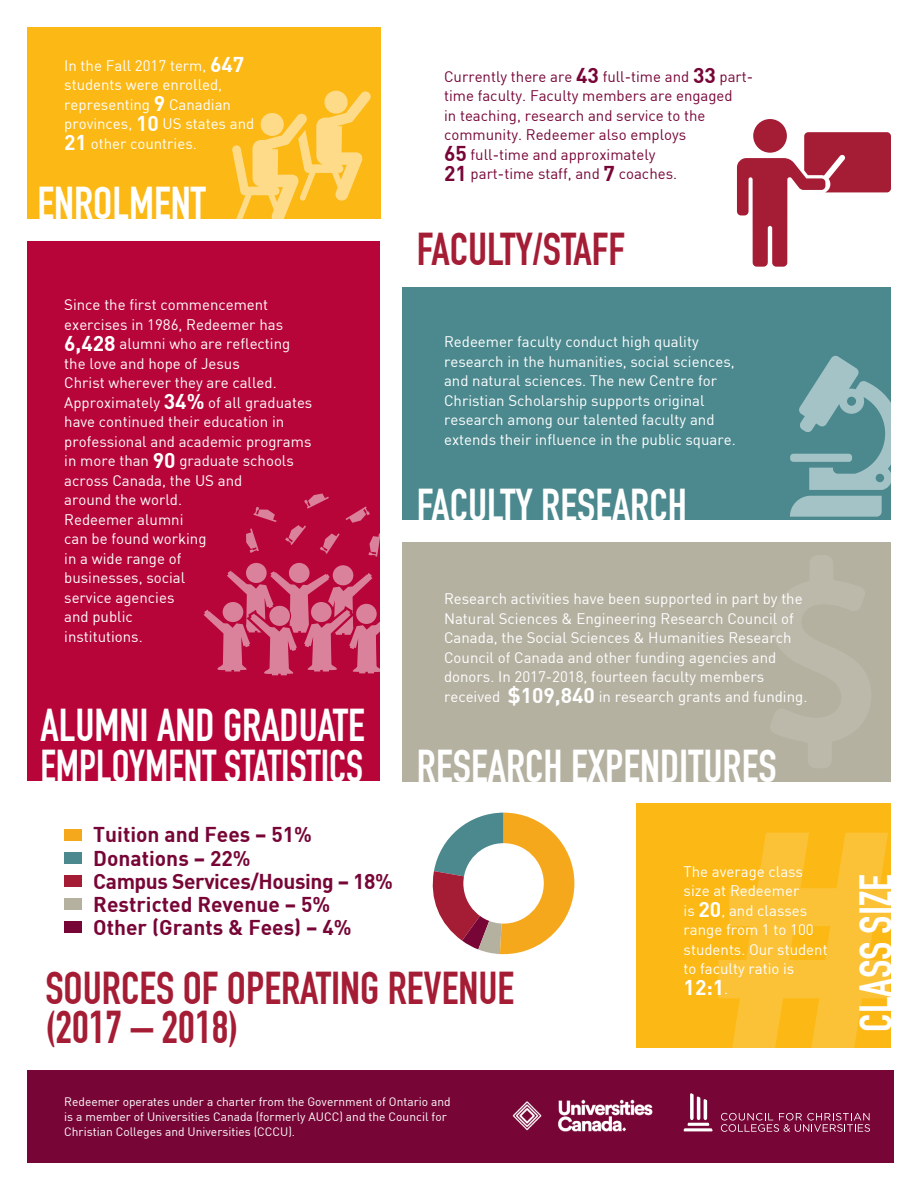
<style>
.page{position:relative;width:918px;height:1188px;background:#fff}
.page>*{position:absolute;margin:0;border:0;box-sizing:border-box;transform-origin:0 0}
.t1{font:700 313.65px "DIN";color:#fff}
.t2{font:45px/40.5px "DIN Engschrift";color:#fff}
.t3{font:45px/39px "DIN Engschrift";color:#a51d35}
.t4{font:700 21px/23.2px "DIN";color:#770637}
.t5{font:700 21px "DIN";color:#fff}
.t6{font:15px/19.5px "DIN";color:#fff}
.t7{font:15px/19.5px "DIN";color:#770637}
.t8{font:12px/15px "DIN";color:#fff}
.s1{font-weight:700;font-size:21px}
.s2{font-weight:400;font-size:15px}
</style>
<div class="page">
<div style="left:403px;top:542px;width:488px;height:239px;background:#b5b1a1"></div>
<div style="left:403px;top:288px;width:488px;height:232px;background:#4b898e"></div>
<div style="left:27px;top:1070px;width:866px;height:93px;background:#770637"></div>
<div style="left:637px;top:803px;width:254px;height:245px;background:#fcb814"></div>
<div style="left:64px;top:829px;width:18px;height:12px;background:#f5a81c"></div>
<div style="left:64px;top:853px;width:18px;height:11px;background:#4b898e"></div>
<div style="left:64px;top:876px;width:18px;height:11px;background:#a51d35"></div>
<div style="left:64px;top:899px;width:18px;height:11px;background:#b5b1a1"></div>
<div style="left:64px;top:922px;width:18px;height:11px;background:#770637"></div>
<div style="left:27px;top:241px;width:352px;height:540px;background:#b70539"></div>
<svg style="left:683px;top:1093px;width:30px;height:38px"></svg>
<svg style="left:721px;top:1113px;width:149px;height:19px"></svg>
<img style="left:512px;top:1099px;width:141px;height:33px">
<div style="left:753px;top:119px;width:34px;height:34px;background:#a51d35;border-radius:50%"></div>
<svg style="left:737px;top:132px;width:154px;height:135px"></svg>
<div style="left:790px;top:454px;width:62px;height:8px;background:#a4c3c6;border-radius:3px"></div>
<svg style="left:798px;top:356px;width:93px;height:134px"></svg>
<svg style="left:790px;top:496px;width:92px;height:21px"></svg>
<div style="left:289px;top:563px;width:21px;height:20px;background:#da819b;border-radius:50%"></div>
<div style="left:246px;top:563px;width:21px;height:20px;background:#da819b;border-radius:50%"></div>
<svg style="left:333px;top:565px;width:20px;height:20px"></svg>
<svg style="left:320px;top:533px;width:20px;height:21px"></svg>
<svg style="left:246px;top:528px;width:13px;height:25px"></svg>
<svg style="left:285px;top:525px;width:21px;height:20px"></svg>
<svg style="left:369px;top:533px;width:11px;height:24px"></svg>
<svg style="left:253px;top:507px;width:24px;height:15px"></svg>
<svg style="left:304px;top:494px;width:25px;height:15px"></svg>
<svg style="left:346px;top:506px;width:24px;height:17px"></svg>
<svg style="left:204px;top:571px;width:176px;height:104px"></svg>
<div style="left:27px;top:27px;width:353px;height:192px;background:#fcb814"></div>
<svg style="left:232px;top:90px;width:139px;height:129px"></svg>
<svg style="left:432px;top:813px;width:142px;height:141px"></svg>
<div style="left:463px;top:843px;width:81px;height:81px;background:#fff;border-radius:50%"></div>
<p class="t6" style="left:64px;top:55px;width:192px">In the Fall 2017 term, <span class="s1">647 </span>students were enrolled, representing <span class="s1">9</span> Canadian provinces, <span class="s1">10</span> US states and<br><span class="s1">21</span> other countries.</p>
<p class="t2" style="left:37px;top:183px;width:170px">ENROLMENT</p>
<p class="t6" style="left:64px;top:295px;width:250px">Since the first commencement exercises in 1986, Redeemer has<br><span class="s1">6,428</span> alumni who are reflecting the love and hope of Jesus<br>Christ wherever they are called.<br>Approximately <span class="s1">34%</span> of all graduates have continued their education in professional and academic programs in more than <span class="s1">90</span> graduate schools across Canada, the US and<br>around the world.<br>Redeemer alumni<br>can be found working<br>in a wide range of<br>businesses, social<br>service agencies<br>and public<br>institutions.</p>
<p class="t2" style="left:40px;top:706px;width:326px">ALUMNI AND GRADUATE<br>EMPLOYMENT STATISTICS</p>
<p class="t7" style="left:444px;top:66px;width:311px">Currently there are <span class="s1">43</span> full-time and <span class="s1">33</span> part&shy;time faculty. Faculty members are engaged<br>in teaching, research and service to the community. Redeemer also employs</p>
<p class="t7" style="left:444px;top:144px;width:213px"><span class="s1">65</span> full-time and approximately</p>
<p class="t7" style="left:444px;top:164px;width:235px"><span class="s1">21</span> part-time staff, and <span class="s1">7</span> coaches.</p>
<p class="t3" style="left:417px;top:230px;width:210px">FACULTY/STAFF</p>
<p class="t6" style="left:444px;top:332px;width:293px">Redeemer faculty conduct high quality research in the humanities, social sciences, and natural sciences. The new Centre for Christian Scholarship supports original research among our talented faculty and extends their influence in the public square.</p>
<p class="t2" style="left:417px;top:485px;width:271px">FACULTY RESEARCH</p>
<p class="t6" style="left:444px;top:589px;width:365px">Research activities have been supported in part by the Natural Sciences &amp; Engineering Research Council of Canada, the Social Sciences &amp; Humanities Research Council of Canada and other funding agencies and donors. In 2017-2018, fourteen faculty members received <span class="s1">$109,840</span> in research grants and funding.</p>
<p class="t2" style="left:417px;top:746px;width:361px">RESEARCH EXPENDITURES</p>
<p class="t4" style="left:93px;top:822px;width:301px">Tuition and Fees – 51%<br>Donations – 22%<br>Campus Services/Housing – 18%<br>Restricted Revenue – 5%</p>
<p class="t4" style="left:93px;top:915px;width:260px">Other (Grants &amp; Fees) – 4%</p>
<p class="t3" style="left:45px;top:969px;width:470px">SOURCES OF OPERATING REVENUE (2017 – 2018)</p>
<p class="t8" style="left:64px;top:1094px;width:388px">Redeemer operates under a charter from the Government of Ontario and is a member of Universities Canada (formerly AUCC) and the Council for<br>Christian Colleges and Universities (CCCU).</p>
<h1 class="t1" style="left:700px;top:740px;width:218px">#</h1>
<p class="t6" style="left:684px;top:861px;width:146px">The average class size at Redeemer<br>is <span class="s1">20</span>, and classes range from 1 to 100 students. Our student to faculty ratio is</p>
<p class="t5" style="left:684px;top:974px;width:46px">12:1<span class="s2">.</span></p>
<p class="t2" style="left:856px;top:1032px;width:159px;rotate:-90deg">CLASS SIZE</p>
</div>
